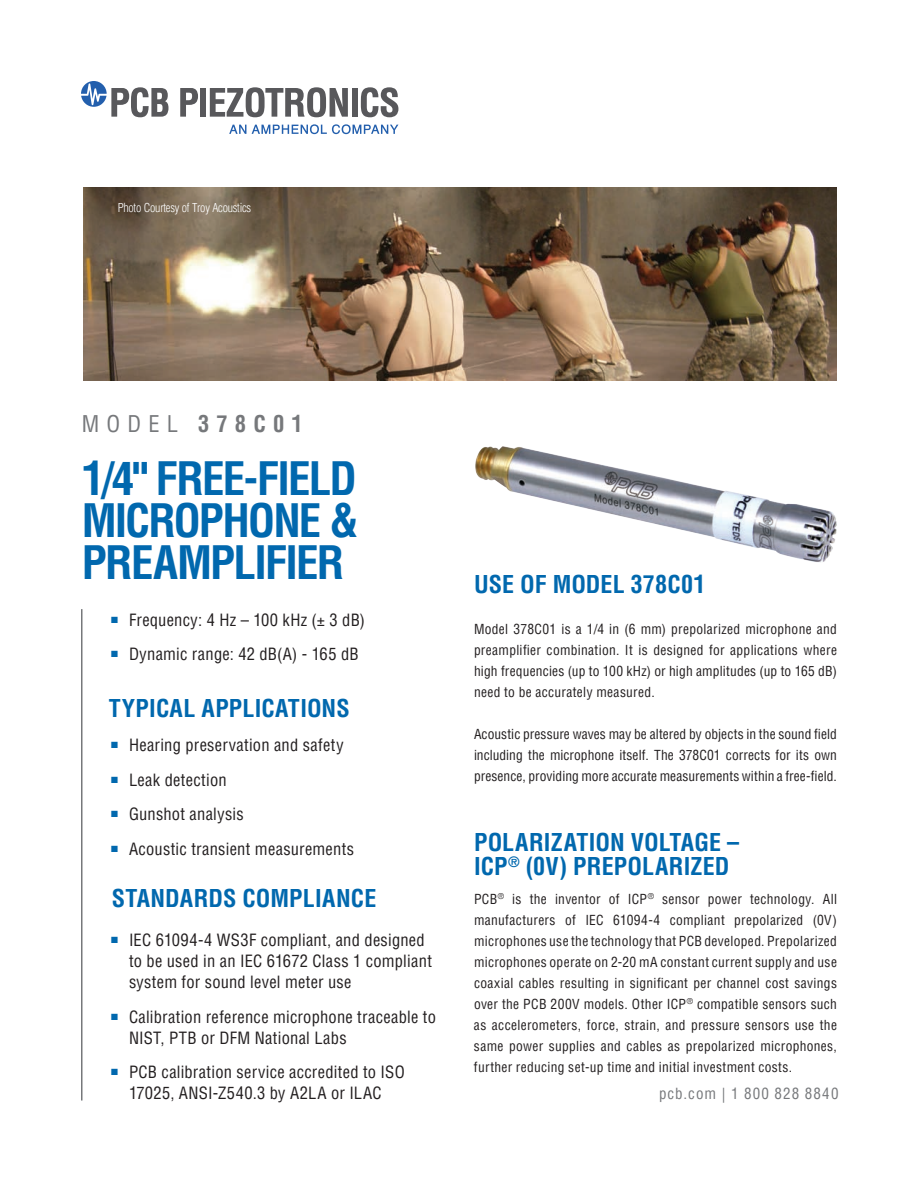
<style>
.page{position:relative;width:918px;height:1188px;background:#fff}
.page>*{position:absolute;margin:0;border:0;box-sizing:border-box;transform-origin:0 0}
.Main_Headline{font:700 condensed 45px/42px "Helvetica LT Pro";letter-spacing:-.04em;color:#0168ae;text-align:justify}
.subheader{font:700 condensed 24px/24px "Helvetica LT Pro";letter-spacing:.005em;color:#0168ae}
.model{font:700 condensed 24px "Helvetica LT Pro";letter-spacing:.005em;color:#0168ae}
.model-2{font:700 condensed 22.5px "Helvetica LT Pro";letter-spacing:.32em;color:#76787b}
.t1{font:condensed 16.5px/21px "Helvetica LT Pro";letter-spacing:.015em;color:#231f20}
.Footer_Contact{font:condensed 15px "Helvetica LT Pro";letter-spacing:.075em;color:#76787b}
.Body_1{font:condensed 13.5px/21px "Helvetica LT Pro";letter-spacing:.015em;color:#231f20;text-align:justify}
.t2{font:300 condensed 12px "Helvetica LT Pro";letter-spacing:-.02em;color:#fff}
.s1{font-weight:400}
</style>
<div class="page">
<img style="left:475px;top:446px;width:362px;height:116px">
<img style="left:84px;top:188px;width:753px;height:193px">
<hr style="left:81px;top:609px;width:1px;height:492px;background:#76787b">
<svg style="left:229px;top:125px;width:17px;height:9px"></svg>
<svg style="left:252px;top:124px;width:146px;height:10px"></svg>
<svg style="left:81px;top:81px;width:87px;height:36px"></svg>
<svg style="left:180px;top:88px;width:18px;height:29px"></svg>
<div style="left:200px;top:88px;width:6px;height:29px;background:#58585b"></div>
<svg style="left:210px;top:87px;width:138px;height:30px"></svg>
<div style="left:352px;top:88px;width:6px;height:29px;background:#58585b"></div>
<svg style="left:361px;top:87px;width:37px;height:30px"></svg>
<p class="t2" style="left:118px;top:200px;width:135px">Photo Courtesy of Troy Acoustics</p>
<p class="model-2" style="left:82px;top:408px;width:223px"><span class="s1">MODEL</span> 378C01</p>
<p class="Main_Headline" style="left:82px;top:457px;width:279px">1/4" FREE-FIELD MICROPHONE &amp; PREAMPLIFIER</p>
<p class="t1" style="left:111px;top:609px;width:256px"><sup>■</sup> Frequency: 4 Hz – 100 kHz (± 3 dB)</p>
<p class="t1" style="left:111px;top:644px;width:249px"><sup>■</sup> Dynamic range: 42 dB(A) - 165 dB</p>
<p class="subheader" style="left:109px;top:695px;width:242px">TYPICAL APPLICATIONS</p>
<p class="t1" style="left:111px;top:734px;width:234px"><sup>■</sup> Hearing preservation and safety</p>
<p class="t1" style="left:111px;top:769px;width:117px"><sup>■</sup> Leak detection</p>
<p class="t1" style="left:111px;top:803px;width:134px"><sup>■</sup> Gunshot analysis</p>
<p class="t1" style="left:111px;top:838px;width:245px"><sup>■</sup> Acoustic transient measurements</p>
<p class="model" style="left:112px;top:882px;width:266px">STANDARDS COMPLIANCE</p>
<p class="t1" style="left:129px;top:930px;width:304px;text-indent:-18px"><sup>■</sup> IEC 61094-4 WS3F compliant, and designed to be used in an IEC 61672 Class 1 compliant system for sound level meter use</p>
<p class="t1" style="left:129px;top:1006px;width:308px;text-indent:-18px"><sup>■</sup> Calibration reference microphone traceable to<br>NIST, PTB or DFM National Labs</p>
<p class="t1" style="left:111px;top:1062px;width:295px;text-align:center"><sup>■</sup> PCB calibration service accredited to ISO<br>17025, ANSI-Z540.3 by A2LA or ILAC</p>
<p class="subheader" style="left:474px;top:572px;width:233px">USE OF MODEL 378C01</p>
<p class="Body_1" style="left:474px;top:619px;width:365px">Model 378C01 is a 1/4 in (6 mm) prepolarized microphone and preamplifier combination. It is designed for applications where high frequencies (up to 100 kHz) or high amplitudes (up to 165 dB) need to be accurately measured.</p>
<p class="Body_1" style="left:474px;top:723px;width:365px">Acoustic pressure waves may be altered by objects in the sound field including the microphone itself. The 378C01 corrects for its own presence, providing more accurate measurements within a free-field.</p>
<p class="subheader" style="left:474px;top:829px;width:267px">POLARIZATION VOLTAGE –<br>ICP<sup>®</sup> (0V) PREPOLARIZED</p>
<p class="Body_1" style="left:474px;top:888px;width:365px">PCB<sup>®</sup> is the inventor of ICP<sup>®</sup> sensor power technology. All manufacturers of IEC 61094-4 compliant prepolarized (0V) microphones use the technology that PCB developed. Prepolarized microphones operate on 2-20 mA constant current supply and use coaxial cables resulting in significant per channel cost savings over the PCB 200V models. Other ICP<sup>®</sup> compatible sensors such as accelerometers, force, strain, and pressure sensors use the same power supplies and cables as prepolarized microphones, further reducing set-up time and initial investment costs.</p>
<p class="Footer_Contact" style="left:659px;top:1084px;width:181px">pcb.com | 1 800 828 8840</p>
</div>
